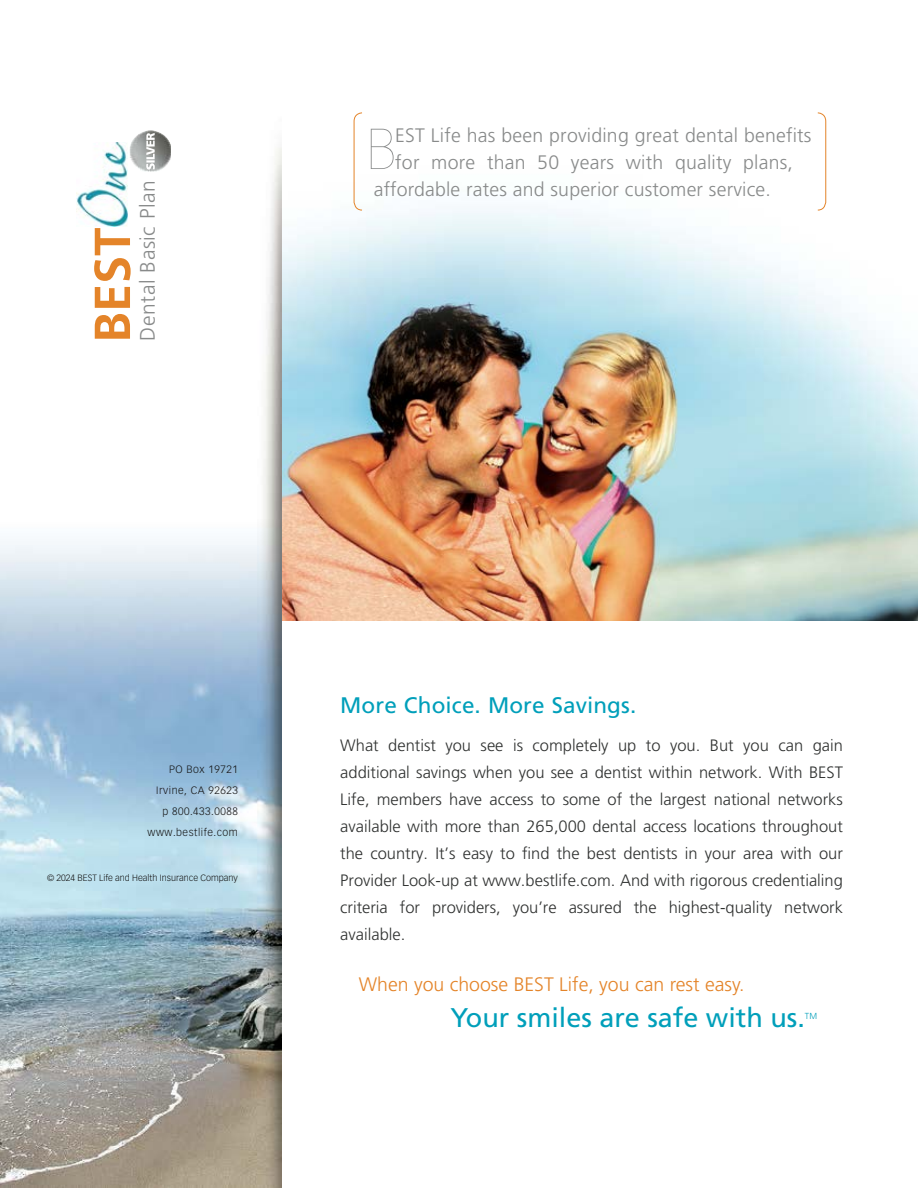
<style>
.page{position:relative;width:918px;height:1188px;background:#fff}
.page>*{position:absolute;margin:0;border:0;box-sizing:border-box;transform-origin:0 0}
.t1{font:60.9px "ISOCP3";color:#888a8a}
.t2{font:27px "Frutiger";color:#009fba}
.t3{font:22.5px "Frutiger";letter-spacing:.005em;color:#009fba}
.t4{font:300 21px "Frutiger";letter-spacing:.025em;color:#888a8a}
.t5{font:300 19.5px/27px "Frutiger";letter-spacing:.01em;color:#888a8a}
.t6{font:300 19.5px "Frutiger";color:#e48429}
.t7{font:300 16.5px/27px "Frutiger";color:#303231;text-align:justify}
.t8{font:300 10.5px/21px "Vectora LT Pro";letter-spacing:.05em;color:#121212;text-align:right}
.t9{font:300 9px "Vectora LT Pro";color:#121212}
.t10{font:300 8.7px "Frutiger";color:#009fba}
</style>
<div class="page">
<img style="left:0;top:147px;width:282px;height:1041px">
<img style="left:282px;top:208px;width:636px;height:413px">
<img style="left:77px;top:142px;width:50px;height:85px">
<svg style="left:94px;top:228px;width:37px;height:111px"></svg>
<img style="left:130px;top:130px;width:41px;height:42px">
<svg style="left:146px;top:133px;width:9px;height:37px"></svg>
<svg style="left:817px;top:112px;width:10px;height:99px"></svg>
<svg style="left:353px;top:112px;width:10px;height:99px"></svg>
<p class="t4" style="left:136px;top:340px;width:162px;rotate:-90deg">Dental Basic Plan</p>
<p class="t5" style="left:395px;top:122px;width:418px">EST Life has been providing great dental benefits for more than 50 years with quality plans,</p>
<h1 class="t1" style="left:365px;top:104px;width:37px">B</h1>
<p class="t5" style="left:374px;top:176px;width:399px">affordable rates and superior customer service.</p>
<p class="t8" style="left:148px;top:759px;width:92px">PO Box 19721<br>Irvine, CA 92623<br>p 800.433.0088 www.bestlife.com</p>
<p class="t9" style="left:47px;top:872px;width:192px">© 2024 BEST Life and Health Insurance Company</p>
<h3 class="t3" style="left:340px;top:692px;width:297px">More Choice. More Savings.</h3>
<p class="t7" style="left:340px;top:732px;width:504px">What dentist you see is completely up to you. But you can gain additional savings when you see a dentist within network. With BEST Life, members have access to some of the largest national networks available with more than 265,000 dental access locations throughout the country. It’s easy to find the best dentists in your area with our Provider Look-up at www.bestlife.com. And with rigorous credentialing criteria for providers, you’re assured the highest-quality network available.</p>
<p class="t6" style="left:359px;top:973px;width:387px">When you choose BEST Life, you can rest easy.</p>
<h2 class="t2" style="left:451px;top:1001px;width:356px">Your smiles are safe with us.</h2>
<p class="t10" style="left:805px;top:1011px;width:14px">TM</p>
</div>
